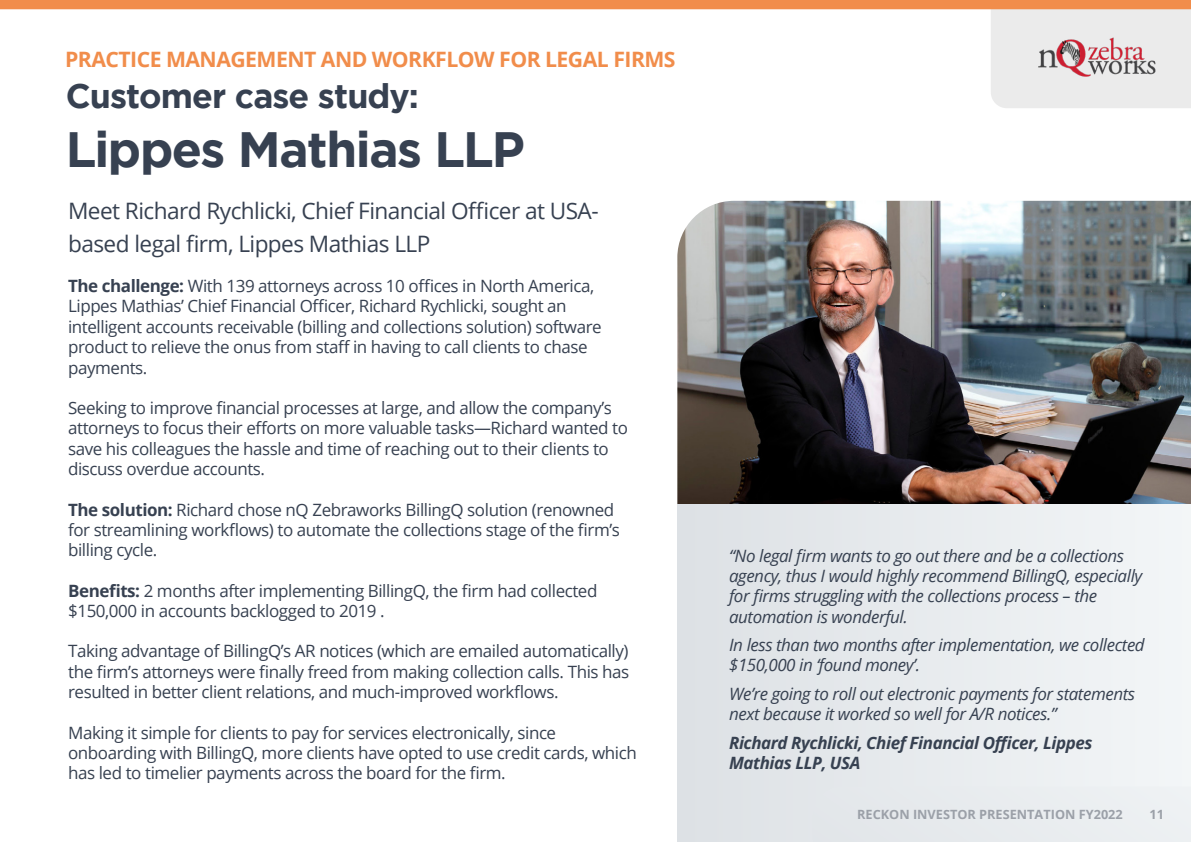
<style>
.page{position:relative;width:1191px;height:842px;background:#fff}
.page>*{position:absolute;margin:0;border:0;box-sizing:border-box;transform-origin:0 0}
.t1{font:700 49.5px "Gotham HTF";letter-spacing:-.03em;color:#374151}
.t2{font:700 33.9px "Gotham HTF";letter-spacing:-.025em;color:#374151}
.t3{font:22.6px/32.2px "Open Sans";letter-spacing:-.025em;color:#374151}
.t4{font:700 21.2px "Open Sans";letter-spacing:-.025em;color:#f18d4b}
.t5{font:17px/20.4px "Open Sans";letter-spacing:-.025em;color:#374151}
.t6{font:italic 17px/20.4px "Open Sans";letter-spacing:-.025em;color:#374151}
.t7{font:italic 700 17px/20.4px "Open Sans";letter-spacing:-.025em;color:#374151}
.t8{font:700 12.7px "Open Sans";color:#9ba0a8}
.s1{font-weight:700}
</style>
<div class="page">
<img style="left:677px;top:201px;width:514px;height:304px">
<svg style="left:0;top:0;width:1191px;height:108px"></svg>
<img style="left:1036px;top:36px;width:120px;height:41px">
<div style="left:677px;top:505px;width:514px;height:337px;background:#e7ebee"></div>
<p class="t4" style="left:65px;top:44px;width:612px">PRACTICE MANAGEMENT AND WORKFLOW FOR LEGAL FIRMS</p>
<h2 class="t2" style="left:66px;top:76px;width:355px">Customer case study:</h2>
<h1 class="t1" style="left:66px;top:121px;width:461px">Lippes Mathias LLP</h1>
<h3 class="t3" style="left:68px;top:195px;width:532px">Meet Richard Rychlicki, Chief Financial Officer at USA&shy;based legal firm, Lippes Mathias LLP</h3>
<p class="t5" style="left:68px;top:275px;width:535px"><span class="s1">The challenge:</span> With 139 attorneys across 10 offices in North America, Lippes Mathias’ Chief Financial Officer, Richard Rychlicki, sought an intelligent accounts receivable (billing and collections solution) software product to relieve the onus from staff in having to call clients to chase payments.</p>
<p class="t5" style="left:68px;top:397px;width:561px">Seeking to improve financial processes at large, and allow the company’s attorneys to focus their efforts on more valuable tasks—Richard wanted to save his colleagues the hassle and time of reaching out to their clients to discuss overdue accounts.</p>
<p class="t5" style="left:68px;top:499px;width:553px"><span class="s1">The solution:</span> Richard chose nQ Zebraworks BillingQ solution (renowned for streamlining workflows) to automate the collections stage of the firm’s billing cycle.</p>
<p class="t5" style="left:68px;top:580px;width:531px"><span class="s1">Benefits:</span> 2 months after implementing BillingQ, the firm had collected $150,000 in accounts backlogged to 2019 .</p>
<p class="t5" style="left:68px;top:641px;width:563px;text-align:justify">Taking advantage of BillingQ’s AR notices (which are emailed automatically) the firm’s attorneys were finally freed from making collection calls. This has resulted in better client relations, and much-improved workflows.</p>
<p class="t5" style="left:68px;top:722px;width:570px">Making it simple for clients to pay for services electronically, since onboarding with BillingQ, more clients have opted to use credit cards, which has led to timelier payments across the board for the firm.</p>
<p class="t6" style="left:729px;top:545px;width:415px">“No legal firm wants to go out there and be a collections agency, thus I would highly recommend BillingQ, especially for firms struggling with the collections process – the automation is wonderful.</p>
<p class="t6" style="left:729px;top:634px;width:417px">In less than two months after implementation, we collected $150,000 in ‘found money’.</p>
<p class="t6" style="left:729px;top:683px;width:407px">We’re going to roll out electronic payments for statements next because it worked so well for A/R notices.”</p>
<p class="t7" style="left:729px;top:732px;width:365px">Richard Rychlicki, Chief Financial Officer, Lippes<br>Mathias LLP, USA</p>
<p class="t8" style="left:857px;top:805px;width:267px">RECKON INVESTOR PRESENTATION FY2022</p>
<p class="t8" style="left:1149px;top:805px;width:16px">11</p>
</div>
